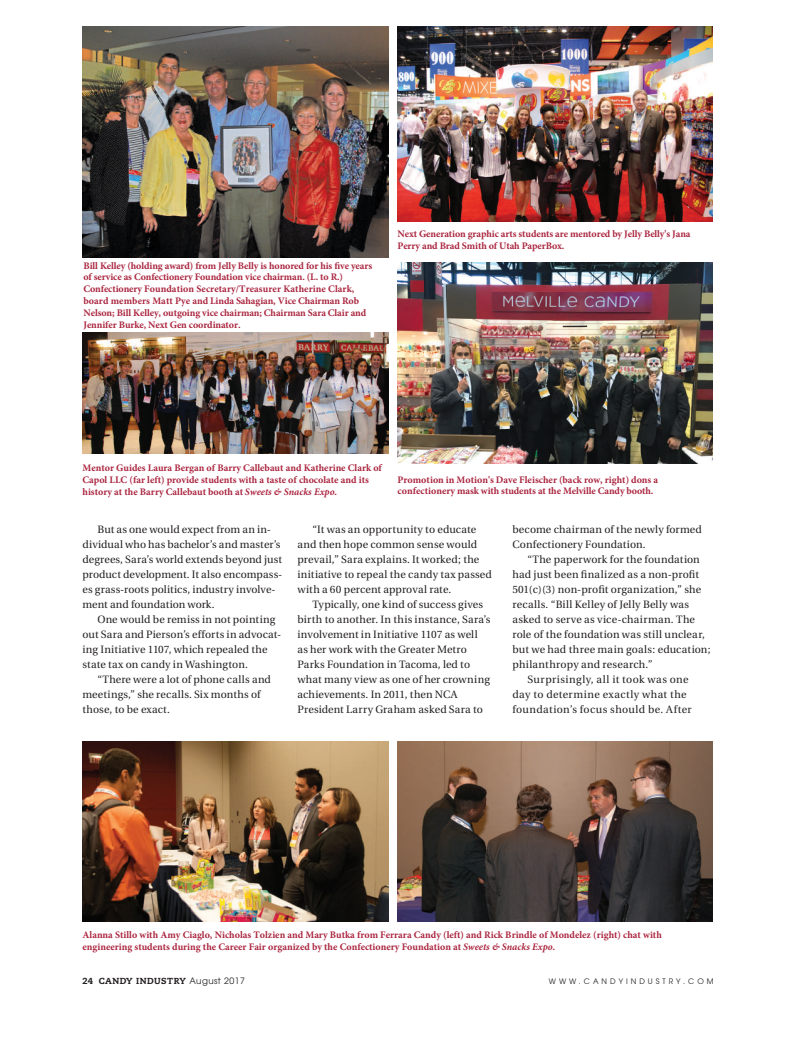
<style>
.page{position:relative;width:795px;height:1043px;background:#fff}
.page>*{position:absolute;margin:0;border:0;box-sizing:border-box;transform-origin:0 0}
.t1{font:10.62px/15px "Utopia";letter-spacing:.015em;color:#231f20}
.t2{font:10.62px "Utopia";letter-spacing:.04em;color:#231f20}
.t3{font:10.62px "Utopia";letter-spacing:.035em;color:#231f20}
.t4{font:700 10px/11.9px "Minion Pro";color:#aa253f}
.t5{font:800 8.75px "Caecilia";letter-spacing:.05em;color:#231f20}
.t6{font:7.5px "Avant Garde";letter-spacing:.4em;color:#231f20}
.s1{font-style:italic}
.s2{font-family:"Avant Garde";font-weight:400}
</style>
<div class="page">
<img style="left:82px;top:26px;width:306px;height:232px">
<img style="left:398px;top:26px;width:314px;height:196px">
<img style="left:398px;top:262px;width:314px;height:202px">
<img style="left:82px;top:332px;width:306px;height:122px">
<img style="left:398px;top:741px;width:314px;height:180px">
<img style="left:82px;top:741px;width:306px;height:180px">
<div style="left:393px;top:9px;width:9px;height:9px;border:2px solid #fff;border-radius:50%"></div>
<div style="left:393px;top:1025px;width:9px;height:9px;border:2px solid #fff;border-radius:50%"></div>
<div style="left:6px;top:514px;width:14px;height:14px;border:2px solid #fff;border-radius:50%"></div>
<svg style="left:12px;top:514px;width:2px;height:14px"></svg>
<p class="t4" style="left:83px;top:259px;width:290px">Bill Kelley (holding award) from Jelly Belly is honored for his five years of service as Confectionery Foundation vice chairman. (L. to R.)<br>Confectionery Foundation Secretary/Treasurer Katherine Clark, board members Matt Pye and Linda Sahagian, Vice Chairman Rob Nelson; Bill Kelley, outgoing vice chairman; Chairman Sara Clair and Jennifer Burke, Next Gen coordinator.</p>
<p class="t4" style="left:398px;top:227px;width:295px">Next Generation graphic arts students are mentored by Jelly Belly's Jana<br>Perry and Brad Smith of Utah PaperBox.</p>
<p class="t4" style="left:82px;top:462px;width:301px">Mentor Guides Laura Bergan of Barry Callebaut and Katherine Clark of<br>Capol LLC (far left) provide students with a taste of chocolate and its history at the Barry Callebaut booth at <span class="s1">Sweets &amp; Snacks Expo</span>.</p>
<p class="t4" style="left:398px;top:473px;width:262px">Promotion in Motion's Dave Fleischer (back row, right) dons a confectionery mask with students at the Melville Candy booth.</p>
<p class="t1" style="left:83px;top:522px;width:201px;text-indent:15px">But as one would expect from an in&shy;dividual who has bachelor’s and master’s degrees, Sara’s world extends beyond just product development. It also encompass&shy;es grass-roots politics, industry involve&shy;ment and foundation work.</p>
<p class="t1" style="left:83px;top:612px;width:200px;text-indent:15px">One would be remiss in not pointing out Sara and Pierson’s efforts in advocat&shy;ing Initiative 1107, which repealed the state tax on candy in Washington.</p>
<p class="t1" style="left:83px;top:672px;width:190px;text-indent:15px">“There were a lot of phone calls and meetings,” she recalls. Six months of those, to be exact.</p>
<p class="t1" style="left:297px;top:522px;width:196px;text-indent:15px">“It was an opportunity to educate and then hope common sense would prevail,” Sara explains. It worked; the initiative to repeal the candy tax passed with a 60 percent approval rate.</p>
<p class="t1" style="left:297px;top:597px;width:195px;text-indent:15px">Typically, one kind of success gives birth to another. In this instance, Sara’s involvement in Initiative 1107 as well as her work with the Greater Metro Parks Foundation in Tacoma, led to what many view as one of her crowning achievements. In 2011, then NCA President Larry Graham asked Sara to</p>
<p class="t1" style="left:512px;top:522px;width:191px">become chairman of the newly formed<br>Confectionery Foundation.</p>
<p class="t1" style="left:527px;top:552px;width:174px">“The paperwork for the foundation</p>
<p class="t1" style="left:512px;top:567px;width:188px">had just been finalized as a non-profit</p>
<p class="t1" style="left:512px;top:582px;width:190px">501(c)(3) non-profit organization,” she</p>
<p class="t1" style="left:512px;top:597px;width:178px">recalls. “Bill Kelley of Jelly Belly was</p>
<p class="t1" style="left:512px;top:612px;width:184px">asked to serve as vice-chairman. The</p>
<p class="t1" style="left:512px;top:627px;width:194px">role of the foundation was still unclear,</p>
<p class="t1" style="left:512px;top:642px;width:200px">but we had three main goals: education;</p>
<p class="t1" style="left:512px;top:657px;width:142px">philanthropy and research.”</p>
<p class="t2" style="left:527px;top:673px;width:163px">Surprisingly, all it took was one</p>
<p class="t2" style="left:512px;top:688px;width:176px">day to determine exactly what the</p>
<p class="t3" style="left:512px;top:703px;width:181px">foundation’s focus should be. After</p>
<p class="t4" style="left:82px;top:928px;width:581px">Alanna Stillo with Amy Ciaglo, Nicholas Tolzien and Mary Butka from Ferrara Candy (left) and Rick Brindle of Mondelez (right) chat with engineering students during the Career Fair organized by the Confectionery Foundation at <span class="s1">Sweets &amp; Snacks Expo.</span></p>
<p class="t5" style="left:82px;top:975px;width:164px">24 CANDY INDUSTRY <span class="s2">August 2017</span></p>
<p class="t6" style="left:549px;top:976px;width:166px">WWW.CANDYINDUSTRY.COM</p>
</div>
